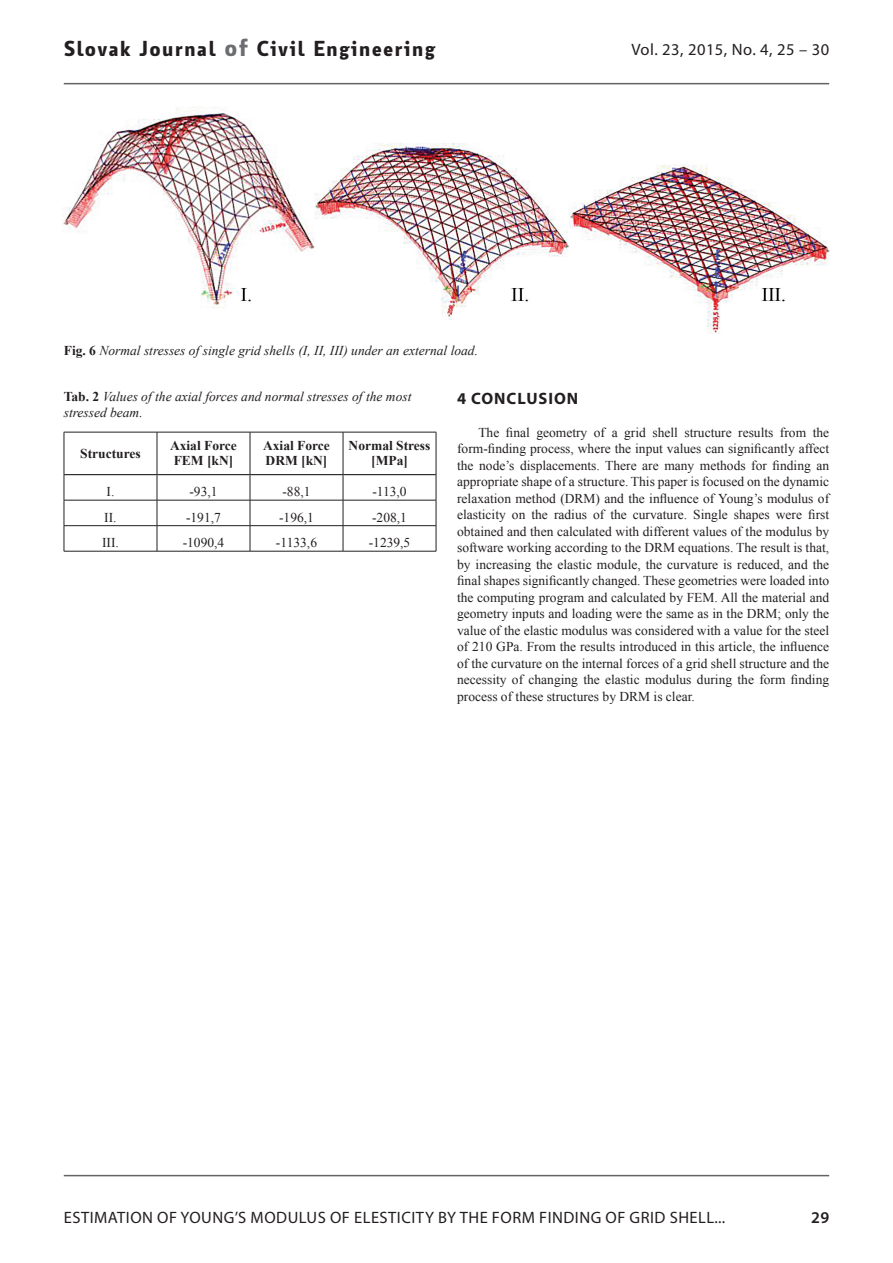
<style>
.page{position:relative;width:893px;height:1263px;background:#fff}
.page>*{position:absolute;margin:0;border:0;box-sizing:border-box;transform-origin:0 0}
.t1{font:700 21px "Botanika Demi CE";letter-spacing:.05em;color:#231f20}
.t2{font:16.5px "Myriad Pro";letter-spacing:.03em;color:#231f20}
.t3{font:700 16.5px "Myriad Pro";letter-spacing:.06em;color:#231f20}
.t4{font:600 16.5px "Myriad Pro";color:#231f20}
.t5{font:13.5px/16.5px "Times New Roman";color:#231f20;text-align:justify}
.t6{font:italic 13.5px/16.5px "Times New Roman";color:#231f20}
.t7{font:700 13.5px/15px "Times New Roman";color:#231f20}
.s1{font-size:24px;color:#6c6d70}
.s2{font-weight:700;font-style:normal}
</style>
<div class="page">
<hr style="left:64px;top:83px;width:765px;height:1px;background:#231f20">
<hr style="left:64px;top:1175px;width:765px;height:1px;background:#231f20">
<img style="left:62px;top:107px;width:767px;height:227px">
<hr style="left:64px;top:432px;width:93px;height:1px;background:#231f20">
<hr style="left:64px;top:432px;width:1px;height:43px;background:#231f20">
<hr style="left:157px;top:432px;width:93px;height:1px;background:#231f20">
<hr style="left:157px;top:432px;width:1px;height:42px;background:#231f20">
<hr style="left:250px;top:432px;width:93px;height:1px;background:#231f20">
<hr style="left:250px;top:432px;width:1px;height:42px;background:#231f20">
<hr style="left:343px;top:432px;width:93px;height:1px;background:#231f20">
<hr style="left:343px;top:432px;width:1px;height:42px;background:#231f20">
<hr style="left:436px;top:432px;width:1px;height:43px;background:#231f20">
<hr style="left:64px;top:500px;width:93px;height:1px;background:#231f20">
<hr style="left:157px;top:500px;width:93px;height:1px;background:#231f20">
<hr style="left:250px;top:500px;width:93px;height:1px;background:#231f20">
<hr style="left:343px;top:500px;width:93px;height:1px;background:#231f20">
<hr style="left:64px;top:525px;width:93px;height:1px;background:#231f20">
<svg style="left:64px;top:475px;width:1px;height:76px"></svg>
<hr style="left:157px;top:525px;width:93px;height:1px;background:#231f20">
<svg style="left:157px;top:475px;width:1px;height:76px"></svg>
<hr style="left:250px;top:525px;width:93px;height:1px;background:#231f20">
<svg style="left:250px;top:475px;width:1px;height:76px"></svg>
<hr style="left:343px;top:525px;width:93px;height:1px;background:#231f20">
<svg style="left:343px;top:475px;width:1px;height:76px"></svg>
<svg style="left:436px;top:475px;width:1px;height:76px"></svg>
<hr style="left:64px;top:551px;width:93px;height:1px;background:#231f20">
<hr style="left:157px;top:551px;width:93px;height:1px;background:#231f20">
<hr style="left:250px;top:551px;width:93px;height:1px;background:#231f20">
<hr style="left:343px;top:551px;width:93px;height:1px;background:#231f20">
<hr style="left:64px;top:474px;width:93px;height:1px;background:#231f20">
<hr style="left:157px;top:474px;width:93px;height:1px;background:#231f20">
<hr style="left:250px;top:474px;width:93px;height:1px;background:#231f20">
<hr style="left:343px;top:474px;width:93px;height:1px;background:#231f20">
<h1 class="t1" style="left:64px;top:39px;width:373px">Slovak Journal <span class="s1">of</span> Civil Engineering</h1>
<p class="t2" style="left:631px;top:39px;width:199px">Vol. 23, 2015, No. 4, 25 – 30</p>
<p class="t6" style="left:64px;top:342px;width:416px"><span class="s2">Fig. 6</span> Normal stresses of single grid shells (I, II, III) under an external load.</p>
<p class="t6" style="left:64px;top:388px;width:349px"><span class="s2">Tab. 2</span> Values of the axial forces and normal stresses of the most stressed beam.</p>
<p class="t7" style="left:80px;top:445px;width:62px">Structures</p>
<p class="t7" style="left:170px;top:438px;width:68px">Axial Force<br>FEM [kN]</p>
<p class="t7" style="left:263px;top:438px;width:68px">Axial Force<br>DRM [kN]</p>
<p class="t7" style="left:349px;top:438px;width:83px;text-align:center">Normal Stress [MPa]</p>
<p class="t5" style="left:107px;top:483px;width:9px">I.</p>
<p class="t5" style="left:189px;top:483px;width:30px">-93,1</p>
<p class="t5" style="left:282px;top:483px;width:30px">-88,1</p>
<p class="t5" style="left:372px;top:483px;width:36px">-113,0</p>
<p class="t5" style="left:104px;top:508px;width:14px">II.</p>
<p class="t5" style="left:186px;top:508px;width:36px">-191,7</p>
<p class="t5" style="left:279px;top:508px;width:36px">-196,1</p>
<p class="t5" style="left:372px;top:508px;width:36px">-208,1</p>
<p class="t5" style="left:102px;top:534px;width:18px">III.</p>
<p class="t5" style="left:183px;top:534px;width:43px">-1090,4</p>
<p class="t5" style="left:276px;top:534px;width:43px">-1133,6</p>
<p class="t5" style="left:369px;top:534px;width:43px">-1239,5</p>
<p class="t3" style="left:457px;top:388px;width:123px">4 CONCLUSION</p>
<p class="t5" style="left:457px;top:424px;width:374px;text-indent:21px">The final geometry of a grid shell structure results from the form-finding process, where the input values can significantly affect the node’s displacements. There are many methods for finding an appropriate shape of a structure. This paper is focused on the dynamic relaxation method (DRM) and the influence of Young’s modulus of elasticity on the radius of the curvature. Single shapes were first obtained and then calculated with different values of the modulus by software working according to the DRM equations. The result is that, by increasing the elastic module, the curvature is reduced, and the final shapes significantly changed. These geometries were loaded into the computing program and calculated by FEM. All the material and geometry inputs and loading were the same as in the DRM; only the value of the elastic modulus was considered with a value for the steel of 210 GPa. From the results introduced in this article, the influence of the curvature on the internal forces of a grid shell structure and the necessity of changing the elastic modulus during the form finding process of these structures by DRM is clear.</p>
<p class="t2" style="left:64px;top:1207px;width:663px">ESTIMATION OF YOUNG’S MODULUS OF ELESTICITY BY THE FORM FINDING OF GRID SHELL...</p>
<p class="t4" style="left:811px;top:1207px;width:20px">29</p>
</div>
